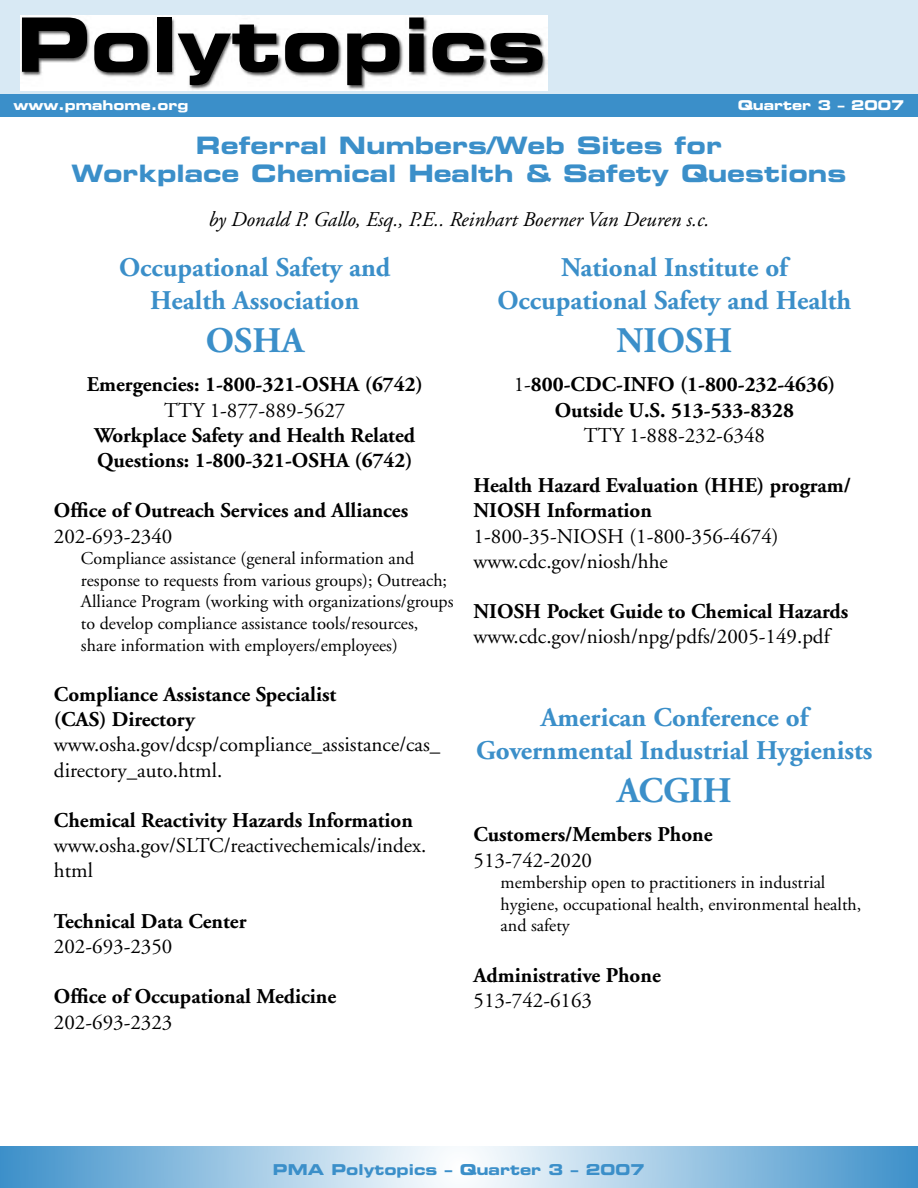
<style>
.page{position:relative;width:918px;height:1188px;background:#fff}
.page>*{position:absolute;margin:0;border:0;box-sizing:border-box;transform-origin:0 0}
.t1{font:75px "Eurostile Bold Extended Two";color:#000}
.t2{font:700 36px "Adobe Garamond";color:#3b8fc9}
.t3{font:700 27px/32.4px "Adobe Garamond";color:#3b8fc9;text-align:center}
.t4{font:24px/28.8px "Eurostile Bold Extended Two";color:#3b8fc9;text-align:center}
.t5{font:700 21px/25.2px "Adobe Garamond";color:#000}
.t6{font:21px/25.2px "Adobe Garamond";color:#000}
.t7{font:italic 21px "Adobe Garamond";color:#000}
.t8{font:18px/21.6px "Adobe Garamond";color:#000}
.t9{font:15px "Eurostile Bold Extended Two";color:#3b8fc9}
.t10{font:13.5px "Eurostile Bold Extended Two";color:#fff}
.s1{font-weight:400}
</style>
<div class="page">
<div style="left:0;top:0;width:918px;height:94px;background:#d8e9f4"></div>
<img style="left:21px;top:16px;width:526px;height:74px">
<div style="left:0;top:94px;width:918px;height:23px;background:#3b8fc9"></div>
<svg style="left:0;top:1147px;width:918px;height:41px;background:#9dc7e3"></svg>
<h1 class="t1" style="left:16px;top:-8px;width:531px">Polytopics</h1>
<p class="t10" style="left:13px;top:96px;width:176px">www.pmahome.org</p>
<p class="t10" style="left:738px;top:96px;width:168px">Quarter 3 – 2007</p>
<p class="t4" style="left:72px;top:130px;width:776px">Referral Numbers/Web Sites for<br>Workplace Chemical Health &amp; Safety Questions</p>
<p class="t7" style="left:208px;top:208px;width:503px">by Donald P. Gallo, Esq., P.E.. Reinhart Boerner Van Deuren s.c.</p>
<p class="t3" style="left:119px;top:252px;width:273px">Occupational Safety and<br>Health Association</p>
<h2 class="t2" style="left:206px;top:321px;width:100px">OSHA</h2>
<p class="t5" style="left:87px;top:373px;width:338px">Emergencies: 1-800-321-OSHA (6742)</p>
<p class="t6" style="left:164px;top:398px;width:183px">TTY 1-877-889-5627</p>
<p class="t5" style="left:94px;top:423px;width:322px">Workplace Safety and Health Related<br>Questions: 1-800-321-OSHA (6742)</p>
<p class="t5" style="left:54px;top:499px;width:356px">Office of Outreach Services and Alliances</p>
<p class="t6" style="left:54px;top:524px;width:120px">202-693-2340</p>
<p class="t8" style="left:81px;top:548px;width:374px">Compliance assistance (general information and response to requests from various groups); Outreach; Alliance Program (working with organizations/groups to develop compliance assistance tools/resources, share information with employers/employees)</p>
<p class="t5" style="left:54px;top:682px;width:284px">Compliance Assistance Specialist (CAS) Directory</p>
<p class="t6" style="left:54px;top:733px;width:388px">www.osha.gov/dcsp/compliance_assistance/cas_ directory_auto.html.</p>
<p class="t5" style="left:54px;top:808px;width:361px">Chemical Reactivity Hazards Information</p>
<p class="t6" style="left:54px;top:834px;width:374px">www.osha.gov/SLTC/reactivechemicals/index. html</p>
<p class="t5" style="left:54px;top:909px;width:194px">Technical Data Center</p>
<p class="t6" style="left:54px;top:934px;width:120px">202-693-2350</p>
<p class="t5" style="left:54px;top:985px;width:284px">Office of Occupational Medicine</p>
<p class="t6" style="left:54px;top:1010px;width:120px">202-693-2323</p>
<p class="t3" style="left:497px;top:252px;width:355px">National Institute of<br>Occupational Safety and Health</p>
<h2 class="t2" style="left:616px;top:321px;width:117px">NIOSH</h2>
<p class="t5" style="left:514px;top:373px;width:323px;text-align:center"><span class="s1">1-</span>800-CDC-INFO (1-800-232-4636)<br>Outside U.S. 513-533-8328</p>
<p class="t6" style="left:584px;top:423px;width:183px">TTY 1-888-232-6348</p>
<p class="t5" style="left:474px;top:473px;width:379px">Health Hazard Evaluation (HHE) program/<br>NIOSH Information</p>
<p class="t6" style="left:474px;top:524px;width:306px">1-800-35-NIOSH (1-800-356-4674) www.cdc.gov/niosh/hhe</p>
<p class="t5" style="left:474px;top:599px;width:376px">NIOSH Pocket Guide to Chemical Hazards</p>
<p class="t6" style="left:474px;top:625px;width:358px">www.cdc.gov/niosh/npg/pdfs/2005-149.pdf</p>
<p class="t3" style="left:476px;top:702px;width:398px">American Conference of<br>Governmental Industrial Hygienists</p>
<h2 class="t2" style="left:617px;top:771px;width:116px">ACGIH</h2>
<p class="t5" style="left:474px;top:823px;width:240px">Customers/Members Phone</p>
<p class="t6" style="left:474px;top:848px;width:120px">513-742-2020</p>
<p class="t8" style="left:501px;top:872px;width:362px">membership open to practitioners in industrial hygiene, occupational health, environmental health, and safety</p>
<p class="t5" style="left:474px;top:963px;width:189px">Administrative Phone</p>
<p class="t6" style="left:474px;top:988px;width:120px">513-742-6163</p>
<p class="t9" style="left:273px;top:1159px;width:374px">PMA Polytopics – Quarter 3 – 2007</p>
</div>
